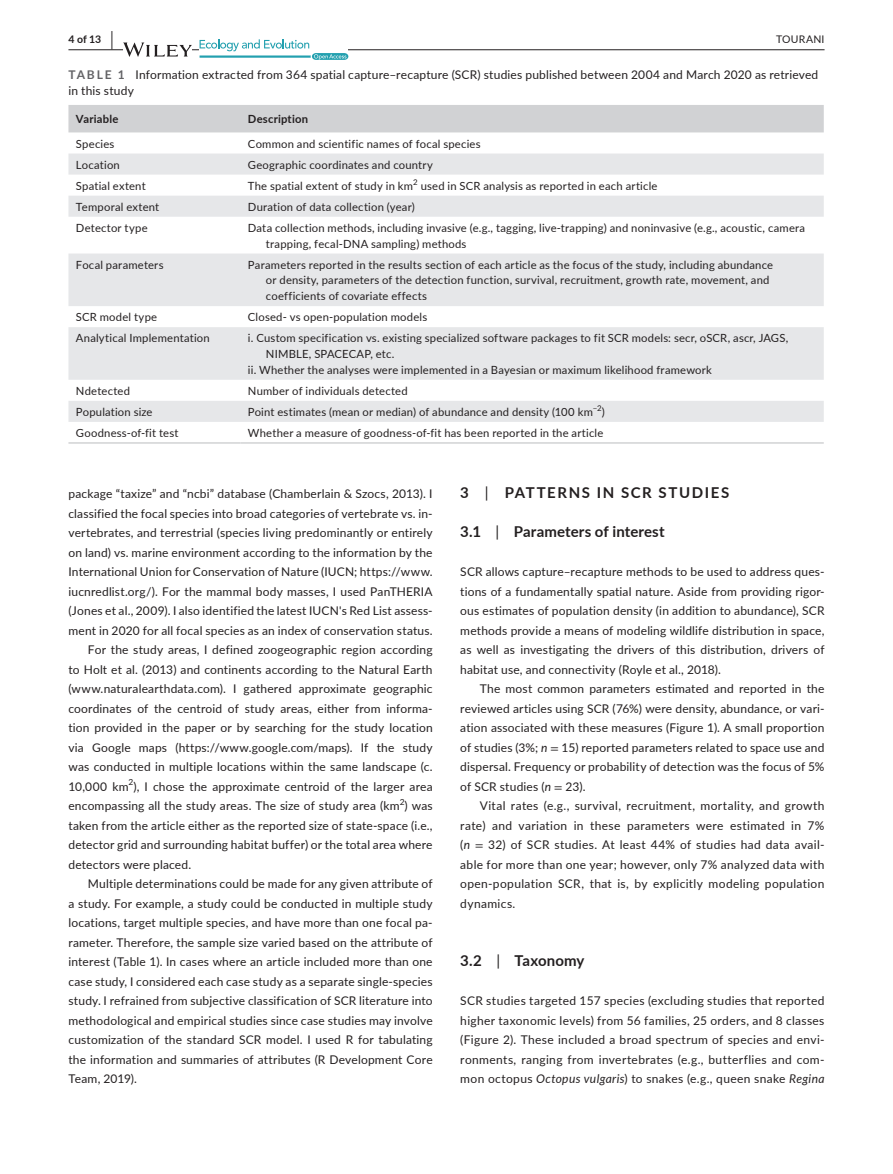
<style>
.page{position:relative;width:893px;height:1174px;background:#fff}
.page>*{position:absolute;margin:0;border:0;box-sizing:border-box;transform-origin:0 0}
.t1{font:700 15px "Lato";letter-spacing:.01em;color:#231f20}
.t2{font:700 15px "Lato";letter-spacing:.105em;color:#231f20}
.t3{font:12px/19.5px "Lato";letter-spacing:.015em;color:#231f20;text-align:justify}
.t4{font:11.25px/15.8px "Lato";letter-spacing:.02em;color:#231f20}
.t5{font:700 11.25px "Lato";letter-spacing:.02em;color:#231f20}
.t6{font:10.5px "Lato";letter-spacing:.02em;color:#231f20}
.t7{font:700 10.5px "Lato";color:#231f20}
.t8{font:8.4px "Lato";color:#231f20}
.t9{font:7.8px "Lato";color:#231f20}
.s1{font-size:19.5px}
.s2{font-weight:700;color:#636366}
.s3{font-weight:400}
.s4{font-style:italic}
.s5{font-family:"STIX"}
</style>
<div class="page">
<hr style="left:68px;top:49px;width:756px;height:1px;background:#231f20">
<svg style="left:123px;top:42px;width:69px;height:15px"></svg>
<svg style="left:200px;top:39px;width:148px;height:21px"></svg>
<div style="left:68px;top:105px;width:756px;height:27px;background:#d1d2d4"></div>
<svg style="left:68px;top:153px;width:756px;height:269px;fill:#e6e7e9"></svg>
<hr style="left:68px;top:442px;width:172px;height:2px;background:#d1d2d4">
<hr style="left:240px;top:442px;width:584px;height:2px;background:#d1d2d4">
<p class="t7" style="left:68px;top:31px;width:46px">4 of 13 <span class="s1">|</span></p>
<p class="t6" style="left:776px;top:31px;width:50px">TOURANI</p>
<p class="t3" style="left:68px;top:66px;width:751px;line-height:16.5px"><span class="s2">TABLE 1</span> Information extracted from 364 spatial capture–recapture (SCR) studies published between 2004 and March 2020 as retrieved in this study</p>
<p class="t5" style="left:76px;top:111px;width:44px">Variable</p>
<p class="t5" style="left:248px;top:111px;width:62px">Description</p>
<p class="t4" style="left:76px;top:135px;width:40px">Species</p>
<p class="t4" style="left:248px;top:135px;width:234px">Common and scientific names of focal species</p>
<p class="t4" style="left:76px;top:156px;width:45px">Location</p>
<p class="t4" style="left:248px;top:156px;width:187px">Geographic coordinates and country</p>
<p class="t4" style="left:76px;top:177px;width:71px">Spatial extent</p>
<p class="t4" style="left:248px;top:177px;width:167px">The spatial extent of study in km</p>
<p class="t9" style="left:413px;top:176px;width:6px">2</p>
<p class="t4" style="left:421px;top:177px;width:238px">used in SCR analysis as reported in each article</p>
<p class="t4" style="left:76px;top:198px;width:85px">Temporal extent</p>
<p class="t4" style="left:248px;top:198px;width:168px">Duration of data collection (year)</p>
<p class="t4" style="left:76px;top:219px;width:73px">Detector type</p>
<p class="t4" style="left:266px;top:219px;width:541px;text-indent:-18px">Data collection methods, including invasive (e.g., tagging, live-trapping) and noninvasive (e.g., acoustic, camera trapping, fecal-DNA sampling) methods</p>
<p class="t4" style="left:76px;top:256px;width:89px">Focal parameters</p>
<p class="t4" style="left:266px;top:256px;width:509px;text-indent:-18px">Parameters reported in the results section of each article as the focus of the study, including abundance or density, parameters of the detection function, survival, recruitment, growth rate, movement, and coefficients of covariate effects</p>
<p class="t4" style="left:76px;top:309px;width:83px">SCR model type</p>
<p class="t4" style="left:248px;top:309px;width:181px">Closed- vs open-population models</p>
<p class="t4" style="left:76px;top:330px;width:135px">Analytical Implementation</p>
<p class="t4" style="left:248px;top:330px;width:542px">i. Custom specification vs. existing specialized software packages to fit SCR models: secr, oSCR, ascr, JAGS,</p>
<p class="t4" style="left:266px;top:345px;width:130px">NIMBLE, SPACECAP, etc.</p>
<p class="t4" style="left:248px;top:361px;width:465px">ii. Whether the analyses were implemented in a Bayesian or maximum likelihood framework</p>
<p class="t4" style="left:76px;top:382px;width:56px">Ndetected</p>
<p class="t4" style="left:248px;top:382px;width:161px">Number of individuals detected</p>
<p class="t4" style="left:76px;top:403px;width:78px">Population size</p>
<p class="t4" style="left:248px;top:403px;width:346px">Point estimates (mean or median) of abundance and density (100 km</p>
<p class="t9" style="left:593px;top:402px;width:10px">−2</p>
<p class="t4" style="left:602px;top:403px;width:5px">)</p>
<p class="t4" style="left:76px;top:424px;width:104px">Goodness-of-fit test</p>
<p class="t4" style="left:248px;top:424px;width:357px">Whether a measure of goodness-of-fit has been reported in the article</p>
<p class="t3" style="left:68px;top:483px;width:366px;text-align:right">package “taxize” and “ncbi” database (Chamberlain &amp; Szocs, 2013). I classified the focal species into broad categories of vertebrate vs. in&shy;vertebrates, and terrestrial (species living predominantly or entirely on land) vs. marine environment according to the information by the International Union for Conservation of Nature (IUCN; https://www. iucnredlist.org/). For the mammal body masses, I used PanTHERIA (Jones et al., 2009). I also identified the latest IUCN's Red List assess&shy;ment in 2020 for all focal species as an index of conservation status.<br>For the study areas, I defined zoogeographic region according<br>to Holt et al. (2013) and continents according to the Natural Earth (www.naturalearthdata.com). I gathered approximate geographic coordinates of the centroid of study areas, either from informa&shy;tion provided in the paper or by searching for the study location via Google maps (https://www.google.com/maps). If the study was conducted in multiple locations within the same landscape (c.<br>10,000 km ), I chose the approximate centroid of the larger area</p>
<p class="t8" style="left:129px;top:776px;width:6px">2</p>
<p class="t3" style="left:68px;top:795px;width:366px">encompassing all the study areas. The size of study area (km ) was</p>
<p class="t8" style="left:400px;top:796px;width:6px">2</p>
<p class="t3" style="left:68px;top:815px;width:366px">taken from the article either as the reported size of state-space (i.e., detector grid and surrounding habitat buffer) or the total area where detectors were placed.</p>
<p class="t3" style="left:68px;top:873px;width:366px;text-indent:20px">Multiple determinations could be made for any given attribute of a study. For example, a study could be conducted in multiple study locations, target multiple species, and have more than one focal pa&shy;rameter. Therefore, the sample size varied based on the attribute of interest (Table 1). In cases where an article included more than one case study, I considered each case study as a separate single-species study. I refrained from subjective classification of SCR literature into methodological and empirical studies since case studies may involve customization of the standard SCR model. I used R for tabulating the information and summaries of attributes (R Development Core Team, 2019).</p>
<p class="t2" style="left:460px;top:482px;width:271px">3 <span class="s3">|</span> PATTERNS IN SCR STUDIES</p>
<p class="t1" style="left:460px;top:521px;width:206px">3.1 <span class="s3">|</span> Parameters of interest</p>
<p class="t3" style="left:460px;top:561px;width:366px">SCR allows capture–recapture methods to be used to address ques&shy;tions of a fundamentally spatial nature. Aside from providing rigor&shy;ous estimates of population density (in addition to abundance), SCR methods provide a means of modeling wildlife distribution in space, as well as investigating the drivers of this distribution, drivers of habitat use, and connectivity (Royle et al., 2018).</p>
<p class="t3" style="left:460px;top:678px;width:366px;text-indent:20px">The most common parameters estimated and reported in the reviewed articles using SCR (76%) were density, abundance, or vari&shy;ation associated with these measures (Figure 1). A small proportion of studies (3%; <span class="s4">n</span> <span class="s5">=</span> 15) reported parameters related to space use and dispersal. Frequency or probability of detection was the focus of 5% of SCR studies (<span class="s4">n</span> <span class="s5">=</span> 23).</p>
<p class="t3" style="left:460px;top:795px;width:366px;text-indent:20px">Vital rates (e.g., survival, recruitment, mortality, and growth rate) and variation in these parameters were estimated in 7% (<span class="s4">n</span> <span class="s5">=</span> 32) of SCR studies. At least 44% of studies had data avail&shy;able for more than one year; however, only 7% analyzed data with open-population SCR, that is, by explicitly modeling population dynamics.</p>
<p class="t1" style="left:460px;top:950px;width:126px">3.2 <span class="s3">|</span> Taxonomy</p>
<p class="t3" style="left:460px;top:990px;width:366px">SCR studies targeted 157 species (excluding studies that reported higher taxonomic levels) from 56 families, 25 orders, and 8 classes (Figure 2). These included a broad spectrum of species and envi&shy;ronments, ranging from invertebrates (e.g., butterflies and com&shy;mon octopus <span class="s4">Octopus vulgaris</span>) to snakes (e.g., queen snake <span class="s4">Regina</span></p>
</div>
